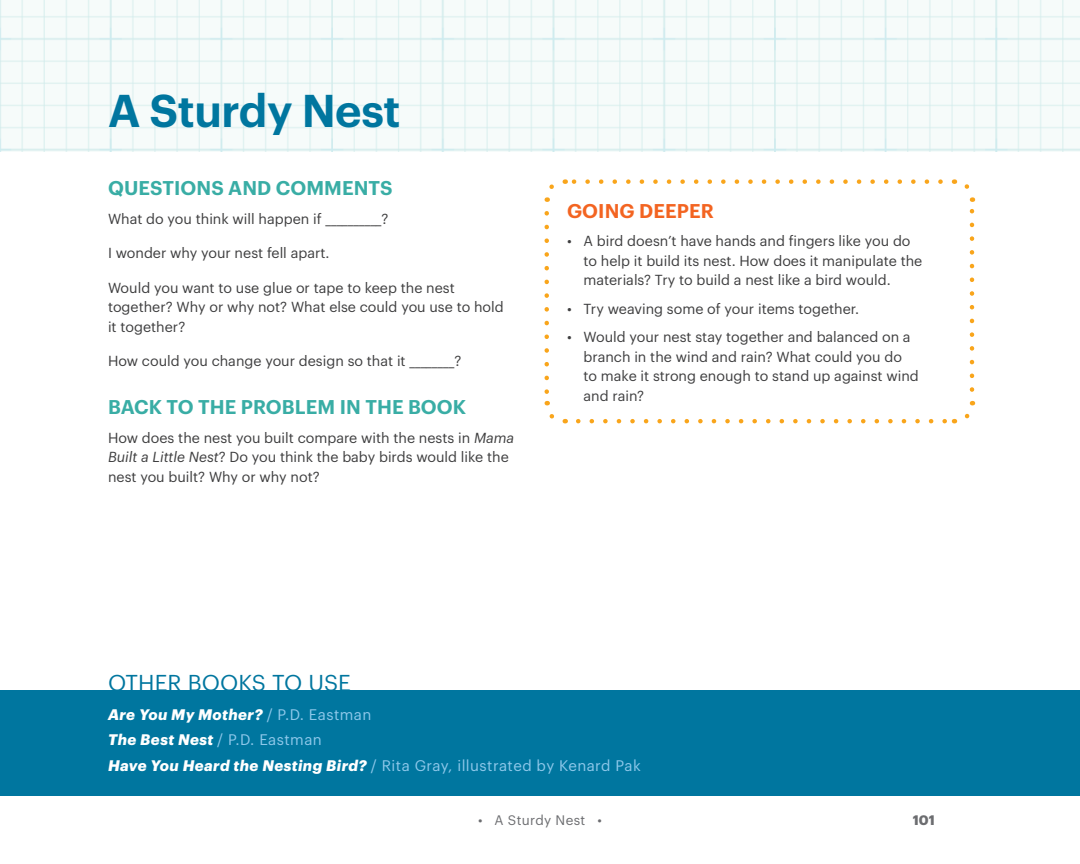
<style>
.page{position:relative;width:1080px;height:864px;background:#fff}
.page>*{position:absolute;margin:0;border:0;box-sizing:border-box;transform-origin:0 0}
.t1{font:600 45px "Graphik";letter-spacing:-.01em;color:#00769f}
.Other_Books_To_Use{font:22.5px "Graphik";letter-spacing:.005em;color:#00769f}
.H2_teal{font:600 19.5px "Graphik";letter-spacing:.005em;color:#39ada5}
.H2_orange{font:600 19.5px "Graphik";letter-spacing:.005em;color:#f36421}
.Other_Books_text{font:15px "Graphik";letter-spacing:.03em;color:#8ec8ea}
.Other_Books_text-2{font:italic 700 15px "Graphik";letter-spacing:.025em;color:#fff}
.body{font:14.25px/19.5px "Graphik";color:#3e3e3f}
.body-2{font:13.5px "Graphik";letter-spacing:.025em;color:#6c6d70}
.t2{font:700 13.5px "Graphik";color:#6c6d70}
.s1{font-style:italic}
.s2{font-weight:400;font-style:normal;color:#8ec8ea}
.s3{font-weight:700;font-style:italic;color:#fff}
</style>
<div class="page">
<img style="left:0;top:0;width:1080px;height:151px">
<div style="left:0;top:690px;width:1080px;height:106px;background:#00769f"></div>
<svg style="left:578px;top:419px;width:369px;height:4px"></svg>
<svg style="left:544px;top:184px;width:10px;height:18px"></svg>
<svg style="left:544px;top:213px;width:22px;height:211px"></svg>
<svg style="left:964px;top:401px;width:12px;height:18px"></svg>
<svg style="left:954px;top:179px;width:20px;height:211px"></svg>
<svg style="left:565px;top:179px;width:376px;height:5px"></svg>
<h1 class="t1" style="left:108px;top:76px;width:294px">A Sturdy Nest</h1>
<p class="H2_teal" style="left:108px;top:173px;width:286px">QUESTIONS AND COMMENTS</p>
<p class="body" style="left:108px;top:208px;width:282px">What do you think will happen if __________?</p>
<p class="body" style="left:108px;top:242px;width:223px">I wonder why your nest fell apart.</p>
<p class="body" style="left:108px;top:277px;width:397px">Would you want to use glue or tape to keep the nest together? Why or why not? What else could you use to hold it together?</p>
<p class="body" style="left:108px;top:350px;width:355px">How could you change your design so that it ________?</p>
<p class="H2_teal" style="left:108px;top:392px;width:360px">BACK TO THE PROBLEM IN THE BOOK</p>
<p class="body" style="left:108px;top:427px;width:408px">How does the nest you built compare with the nests in <span class="s1">Mama<br>Built a Little Nest</span>? Do you think the baby birds would like the nest you built? Why or why not?</p>
<p class="H2_orange" style="left:567px;top:196px;width:148px">GOING DEEPER</p>
<p class="body" style="left:584px;top:230px;width:340px;text-indent:-16px">• A bird doesn’t have hands and fingers like you do to help it build its nest. How does it manipulate the materials? Try to build a nest like a bird would.</p>
<p class="body" style="left:567px;top:298px;width:294px">• Try weaving some of your items together.</p>
<p class="body" style="left:584px;top:326px;width:337px;text-indent:-16px">• Would your nest stay together and balanced on a branch in the wind and rain? What could you do to make it strong enough to stand up against wind and rain?</p>
<p class="Other_Books_To_Use" style="left:108px;top:666px;width:245px">OTHER BOOKS TO USE</p>
<p class="Other_Books_text-2" style="left:108px;top:703px;width:265px">Are You My Mother? <span class="s2">/ P.D. Eastman</span></p>
<p class="Other_Books_text" style="left:108px;top:729px;width:215px"><span class="s3">The Best Nest</span> / P.D. Eastman</p>
<p class="Other_Books_text" style="left:108px;top:754px;width:534px"><span class="s3">Have You Heard the Nesting Bird?</span> / Rita Gray, illustrated by Kenard Pak</p>
<p class="body-2" style="left:478px;top:809px;width:125px">• A Sturdy Nest •</p>
<p class="t2" style="left:913px;top:809px;width:24px">101</p>
</div>
